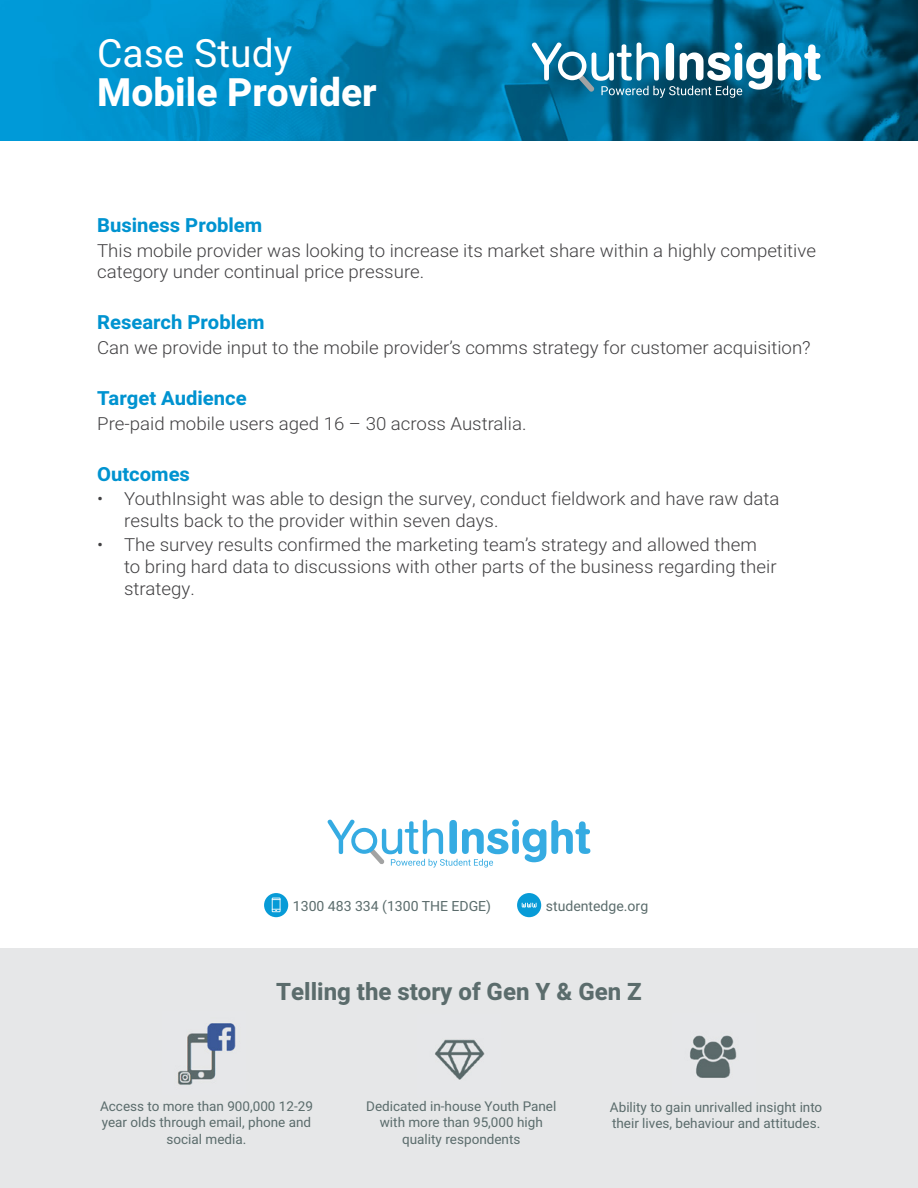
<style>
.page{position:relative;width:918px;height:1188px;background:#fff}
.page>*{position:absolute;margin:0;border:0;box-sizing:border-box;transform-origin:0 0}
.t1{font:800 39px "Heebo";color:#fff}
.t2{font:39px "Heebo";color:#fff}
.t3{font:800 24px "Heebo";color:#5b6c6c}
.t4{font:700 19.5px "Heebo";color:#0093d0;scale:1.04 1}
.t5{font:300 18px/21.6px "Heebo";color:#414042;scale:1.04 1}
.t6{font:14.1px "Heebo";color:#5b6c6c}
.t7{font:13.5px/16.2px "Heebo";color:#5b6c6c;text-align:center}
</style>
<div class="page">
<div style="left:0;top:949px;width:918px;height:239px;background:#e6e7e8"></div>
<div style="left:264px;top:893px;width:24px;height:24px;background:#079bd7;border-radius:50%"></div>
<svg style="left:272px;top:898px;width:9px;height:14px"></svg>
<div style="left:517px;top:893px;width:24px;height:24px;background:#079bd7;border-radius:50%"></div>
<svg style="left:522px;top:903px;width:15px;height:5px"></svg>
<img style="left:0;top:0;width:918px;height:140px">
<svg style="left:778px;top:43px;width:43px;height:37px"></svg>
<svg style="left:532px;top:43px;width:240px;height:55px"></svg>
<img style="left:177px;top:1023px;width:59px;height:62px">
<img style="left:435px;top:1039px;width:50px;height:41px">
<img style="left:690px;top:1035px;width:47px;height:43px">
<svg style="left:328px;top:820px;width:262px;height:48px"></svg>
<h1 class="t2" style="left:97px;top:26px;width:196px">Case Study</h1>
<h1 class="t1" style="left:97px;top:65px;width:281px">Mobile Provider</h1>
<p class="t4" style="left:97px;top:212px;width:160px">Business Problem</p>
<p class="t5" style="left:97px;top:239px;width:693px">This mobile provider was looking to increase its market share within a highly competitive category under continual price pressure.</p>
<p class="t4" style="left:97px;top:309px;width:162px">Research Problem</p>
<p class="t5" style="left:97px;top:337px;width:688px">Can we provide input to the mobile provider’s comms strategy for customer acquisition?</p>
<p class="t4" style="left:97px;top:385px;width:145px">Target Audience</p>
<p class="t5" style="left:97px;top:412px;width:414px">Pre-paid mobile users aged 16 – 30 across Australia.</p>
<p class="t4" style="left:97px;top:460px;width:91px">Outcomes</p>
<p class="t5" style="left:124px;top:488px;width:632px;text-indent:-27px">• YouthInsight was able to design the survey, conduct fieldwork and have raw data results back to the provider within seven days.</p>
<p class="t5" style="left:124px;top:534px;width:629px;text-indent:-27px">• The survey results confirmed the marketing team’s strategy and allowed them to bring hard data to discussions with other parts of the business regarding their strategy.</p>
<p class="t6" style="left:293px;top:897px;width:200px">1300 483 334 (1300 THE EDGE)</p>
<p class="t6" style="left:546px;top:897px;width:104px">studentedge.org</p>
<h2 class="t3" style="left:276px;top:975px;width:367px">Telling the story of Gen Y &amp; Gen Z</h2>
<p class="t7" style="left:100px;top:1098px;width:214px">Access to more than 900,000 12-29 year olds through email, phone and social media.</p>
<p class="t7" style="left:366px;top:1098px;width:192px">Dedicated in-house Youth Panel with more than 95,000 high quality respondents</p>
<p class="t7" style="left:610px;top:1099px;width:214px;text-align:left">Ability to gain unrivalled insight into their lives, behaviour and attitudes.</p>
</div>
